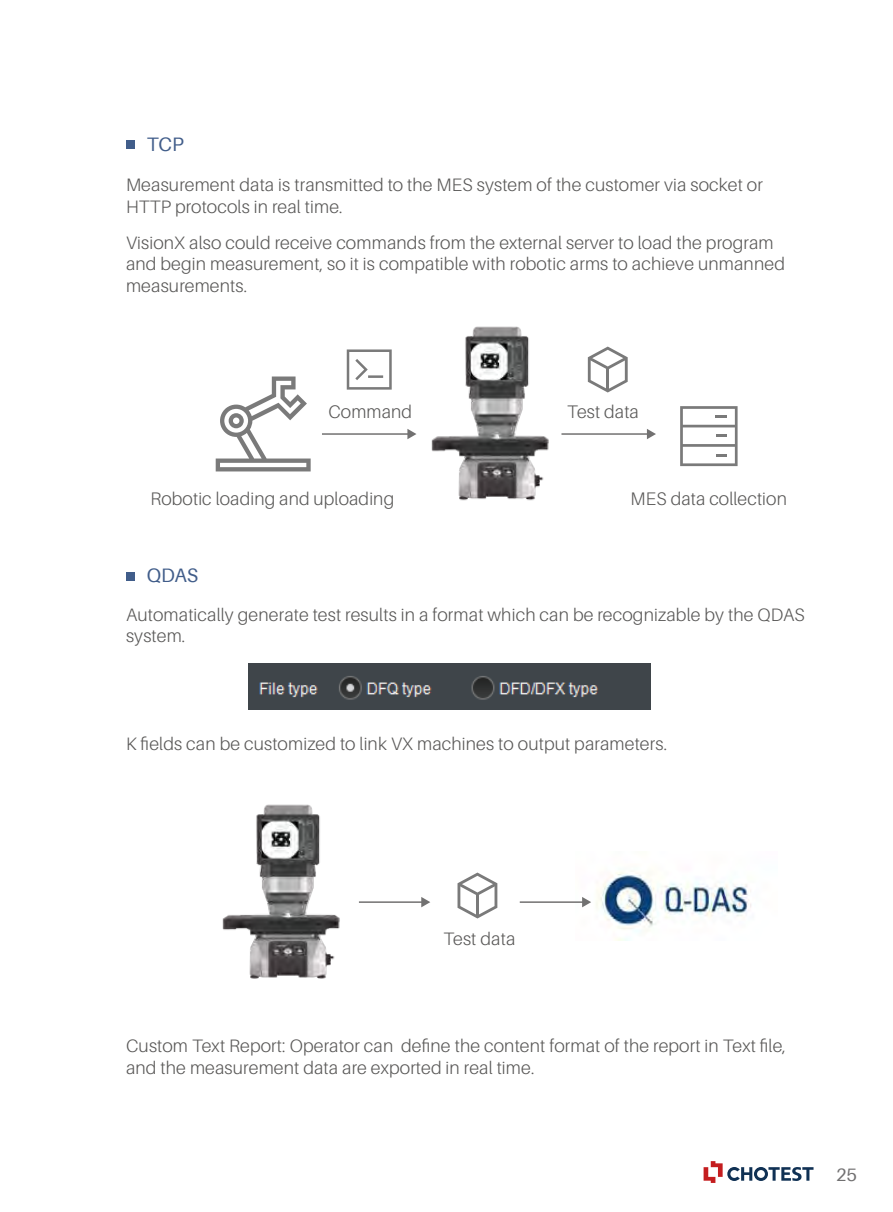
<style>
.page{position:relative;width:893px;height:1212px;background:#fff}
.page>*{position:absolute;margin:0;border:0;box-sizing:border-box;transform-origin:0 0}
.t1{font:19.5px "Aileron";letter-spacing:-.01em;color:#415d8a}
.t2{font:300 18.15px "Aileron";letter-spacing:.01em;color:#595857}
.t3{font:300 18px/21.6px "Aileron";letter-spacing:.01em;color:#595857}
.t4{font:18px "Aileron";color:#717071}
</style>
<div class="page">
<img style="left:248px;top:664px;width:402px;height:45px">
<div style="left:126px;top:141px;width:9px;height:8px;background:#415d8a"></div>
<div style="left:126px;top:572px;width:9px;height:8px;background:#415d8a"></div>
<img style="left:222px;top:804px;width:200px;height:175px">
<img style="left:346px;top:326px;width:301px;height:175px">
<svg style="left:588px;top:347px;width:40px;height:45px"></svg>
<hr style="left:606px;top:368px;width:3px;height:23px;background:#7a7a7a">
<svg style="left:457px;top:872px;width:40px;height:46px"></svg>
<hr style="left:476px;top:894px;width:3px;height:23px;background:#7a7a7a">
<svg style="left:347px;top:349px;width:45px;height:41px"></svg>
<svg style="left:216px;top:376px;width:95px;height:95px"></svg>
<svg style="left:680px;top:406px;width:58px;height:60px"></svg>
<hr style="left:322px;top:433px;width:87px;height:2px;background:#727171">
<svg style="left:407px;top:429px;width:9px;height:10px"></svg>
<hr style="left:561px;top:433px;width:87px;height:2px;background:#727171">
<svg style="left:647px;top:429px;width:9px;height:10px"></svg>
<hr style="left:359px;top:901px;width:64px;height:2px;background:#727171">
<svg style="left:421px;top:897px;width:9px;height:10px"></svg>
<svg style="left:704px;top:1161px;width:109px;height:22px"></svg>
<img style="left:582px;top:872px;width:169px;height:68px">
<hr style="left:520px;top:901px;width:64px;height:2px;background:#727171">
<svg style="left:582px;top:897px;width:9px;height:10px"></svg>
<p class="t1" style="left:147px;top:133px;width:39px">TCP</p>
<p class="t3" style="left:126px;top:174px;width:638px">Measurement data is transmitted to the MES system of the customer via socket or<br>HTTP protocols in real time.</p>
<p class="t3" style="left:126px;top:232px;width:660px">VisionX also could receive commands from the external server to load the program and begin measurement, so it is compatible with robotic arms to achieve unmanned measurements.</p>
<p class="t2" style="left:328px;top:401px;width:85px">Command</p>
<p class="t2" style="left:567px;top:401px;width:73px">Test data</p>
<p class="t2" style="left:151px;top:488px;width:245px">Robotic loading and uploading</p>
<p class="t2" style="left:631px;top:488px;width:158px">MES data collection</p>
<p class="t1" style="left:147px;top:565px;width:53px">QDAS</p>
<p class="t3" style="left:126px;top:604px;width:680px">Automatically generate test results in a format which can be recognizable by the QDAS system.</p>
<p class="t3" style="left:126px;top:734px;width:543px">K fields can be customized to link VX machines to output parameters.</p>
<p class="t3" style="left:443px;top:928px;width:73px">Test data</p>
<p class="t3" style="left:126px;top:1035px;width:662px">Custom Text Report: Operator can define the content format of the report in Text file, and the measurement data are exported in real time.</p>
<p class="t4" style="left:836px;top:1165px;width:22px">25</p>
</div>
